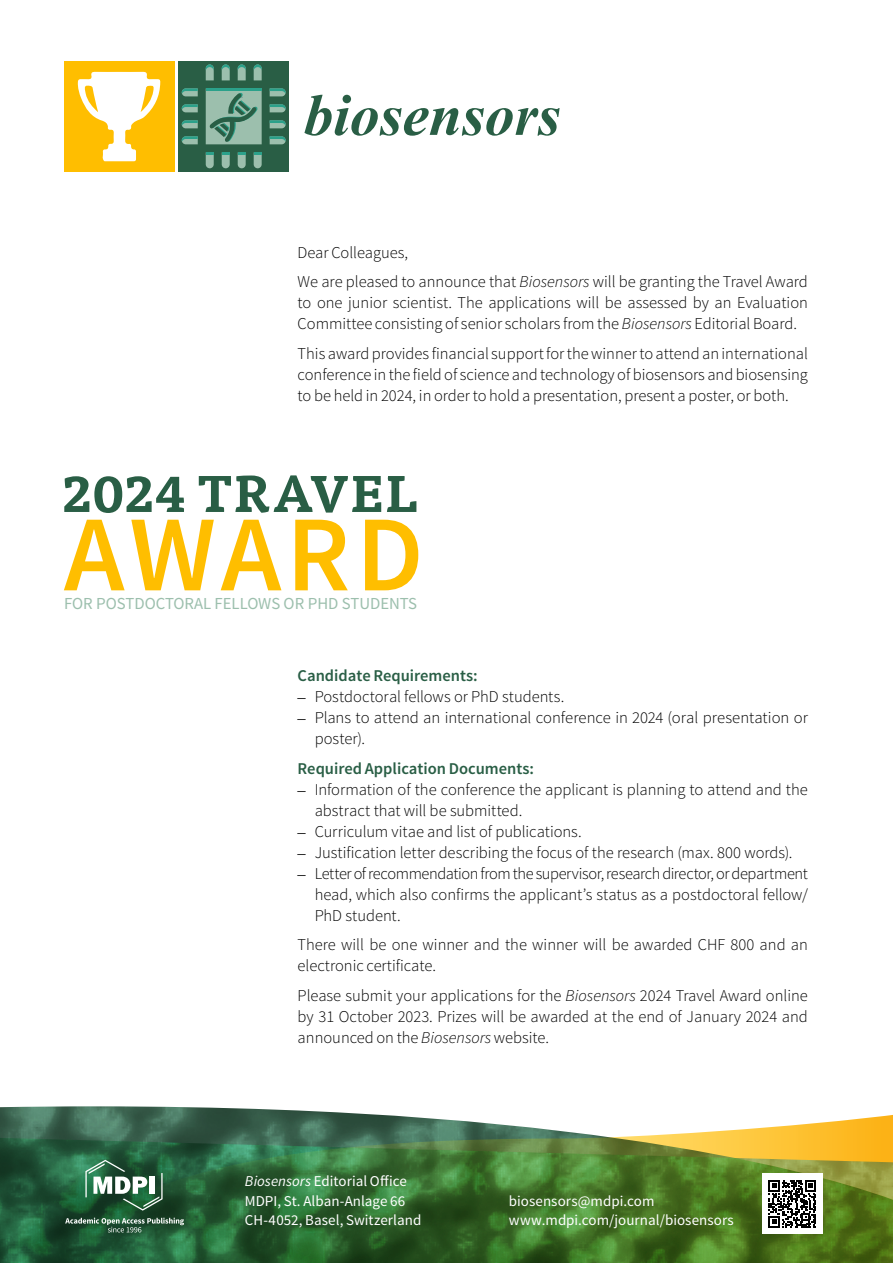
<style>
.page{position:relative;width:893px;height:1263px;background:#fff}
.page>*{position:absolute;margin:0;border:0;box-sizing:border-box;transform-origin:0 0}
.t1{font:600 108px "Source Sans Pro";letter-spacing:.05em;color:#ffbe00}
.t2{font:italic 700 59.25px "Times New Roman";color:#295e45}
.t3{font:700 50.7px "Tisa OT";letter-spacing:.005em;color:#295e45}
.t4{font:16.8px "Source Sans Pro";color:#9cbfad}
.t5{font:300 16.5px/21px "Source Sans Pro";color:#000}
.t6{font:600 16.5px "Source Sans Pro";color:#295e45}
.t7{font:15px/19.5px "Source Sans Pro";color:#fff}
.s1{font-style:italic}
.s2{font-family:"Adobe Garamond Pro";font-weight:400}
</style>
<div class="page">
<img style="left:0;top:1106px;width:348px;height:7px">
<img style="left:0;top:1113px;width:893px;height:150px">
<div style="left:762px;top:1173px;width:61px;height:61px;background:#fff"></div>
<svg style="left:769px;top:1180px;width:47px;height:47px"></svg>
<svg style="left:85px;top:1160px;width:78px;height:50px"></svg>
<svg style="left:65px;top:1217px;width:119px;height:15px;background:#446e54"></svg>
<div style="left:64px;top:61px;width:110px;height:111px;background:#ffbe00"></div>
<svg style="left:78px;top:72px;width:82px;height:89px"></svg>
<div style="left:179px;top:61px;width:110px;height:111px;background:#295e45"></div>
<svg style="left:182px;top:64px;width:104px;height:104px"></svg>
<h2 class="t2" style="left:304px;top:74px;width:258px">biosensors</h2>
<p class="t5" style="left:298px;top:238px;width:512px;line-height:29.5px">Dear Colleagues,<br>We are pleased to announce that <span class="s1">Biosensors</span> will be granting the Travel Award</p>
<p class="t5" style="left:298px;top:293px;width:512px">to one junior scientist. The applications will be assessed by an Evaluation<br>Committee consisting of senior scholars from the <span class="s1">Biosensors</span> Editorial Board.</p>
<p class="t5" style="left:298px;top:343px;width:512px;text-align:justify">This award provides financial support for the winner to attend an international conference in the field of science and technology of biosensors and biosensing to be held in 2024, in order to hold a presentation, present a poster, or both.</p>
<h3 class="t3" style="left:62px;top:462px;width:358px">2024 TRAVEL</h3>
<h1 class="t1" style="left:64px;top:486px;width:361px">AWARD</h1>
<p class="t4" style="left:64px;top:593px;width:354px">FOR POSTDOCTORAL FELLOWS OR PHD STUDENTS</p>
<p class="t6" style="left:298px;top:665px;width:182px">Candidate Requirements:</p>
<p class="t5" style="left:298px;top:686px;width:268px"><span class="s2">–</span> Postdoctoral fellows or PhD students.</p>
<p class="t5" style="left:315px;top:707px;width:495px;text-indent:-17px"><span class="s2">–</span> Plans to attend an international conference in 2024 (oral presentation or poster).</p>
<p class="t6" style="left:298px;top:758px;width:238px">Required Application Documents:</p>
<p class="t5" style="left:315px;top:779px;width:495px;text-indent:-17px"><span class="s2">–</span> Information of the conference the applicant is planning to attend and the abstract that will be submitted.</p>
<p class="t5" style="left:298px;top:821px;width:286px"><span class="s2">–</span> Curriculum vitae and list of publications.</p>
<p class="t5" style="left:298px;top:842px;width:496px"><span class="s2">–</span> Justification letter describing the focus of the research (max. 800 words).</p>
<p class="t5" style="left:315px;top:863px;width:495px;text-align:justify;text-indent:-17px"><span class="s2">–</span> Letter of recommendation from the supervisor, research director, or department head, which also confirms the applicant’s status as a postdoctoral fellow/ PhD student.</p>
<p class="t5" style="left:298px;top:934px;width:512px">There will be one winner and the winner will be awarded CHF 800 and an electronic certificate.</p>
<p class="t5" style="left:298px;top:985px;width:512px;text-align:justify">Please submit your applications for the <span class="s1">Biosensors</span> 2024 Travel Award online by 31 October 2023. Prizes will be awarded at the end of January 2024 and announced on the <span class="s1">Biosensors</span> website.</p>
<p class="t7" style="left:245px;top:1172px;width:178px"><span class="s1">Biosensors</span> Editorial Office<br>MDPI, St. Alban-Anlage 66<br>CH-4052, Basel, Switzerland</p>
<p class="t7" style="left:509px;top:1191px;width:227px">biosensors@mdpi.com www.mdpi.com/journal/biosensors</p>
</div>
